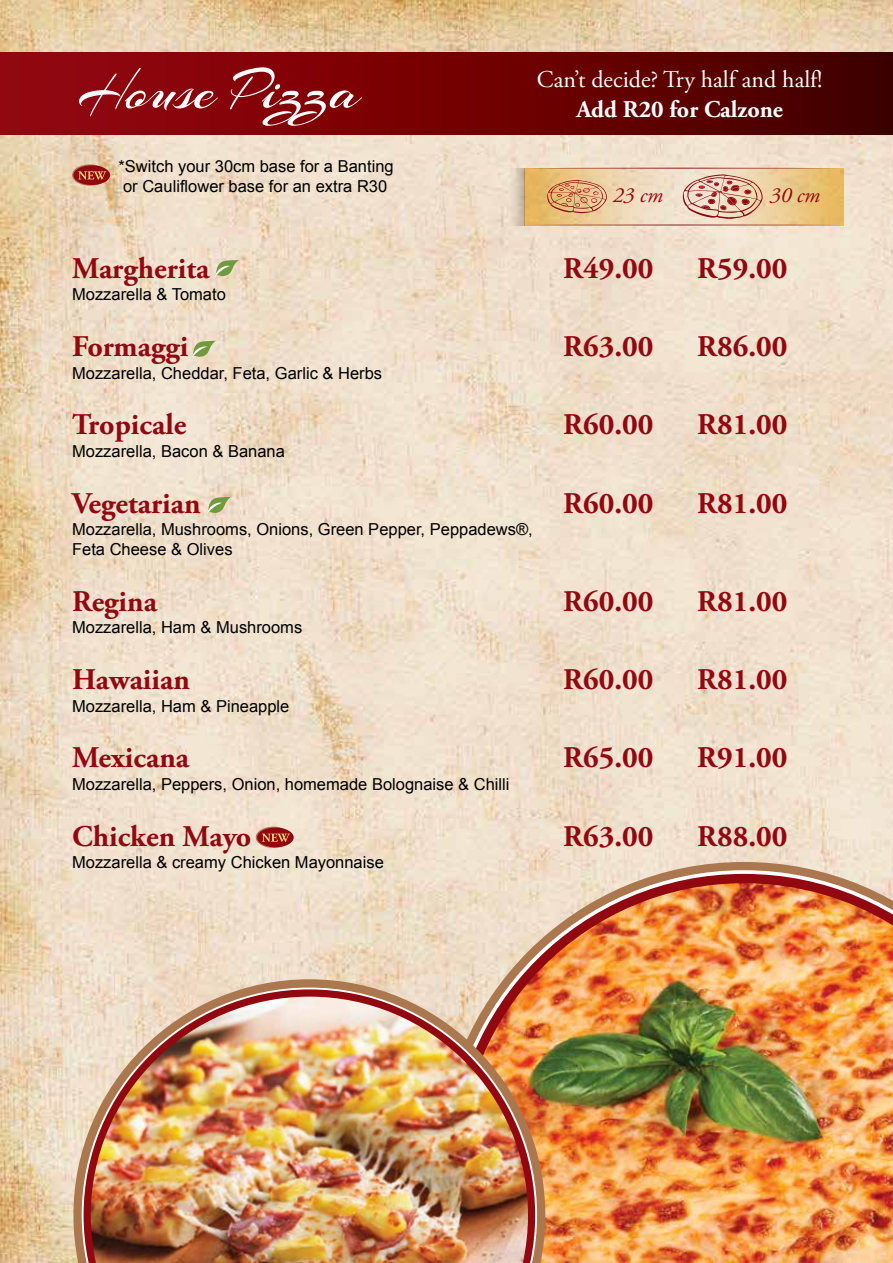
<style>
.page{position:relative;width:893px;height:1263px;background:#fff}
.page>*{position:absolute;margin:0;border:0;box-sizing:border-box;transform-origin:0 0}
.t1{font:60px "Arizonia";color:#fff}
.t2{font:700 30px "Adobe Garamond Pro";color:#910811}
.t3{font:24px "Adobe Garamond Pro";color:#fff}
.t4{font:700 24px "Adobe Garamond Pro";color:#fff}
.t5{font:italic 21.6px "Adobe Garamond Pro";color:#910811}
.t6{font:16.5px/19.8px "Arial";color:#000}
</style>
<div class="page">
<img style="left:0;top:0;width:893px;height:1263px">
<div style="left:0;top:52px;width:893px;height:83px;background:linear-gradient(to right,#9b050d,#460000)"></div>
<svg style="left:507px;top:168px;width:17px;height:57px"></svg>
<svg style="left:524px;top:168px;width:316px;height:57px;background:#e4bf93"></svg>
<svg style="left:72px;top:164px;width:36px;height:22px"></svg>
<div style="left:73px;top:165px;width:37px;height:20px;background:#910811;border-radius:50%"></div>
<svg style="left:78px;top:171px;width:28px;height:9px"></svg>
<svg style="left:215px;top:260px;width:25px;height:17px"></svg>
<svg style="left:192px;top:340px;width:25px;height:18px"></svg>
<svg style="left:207px;top:496px;width:25px;height:18px"></svg>
<svg style="left:256px;top:827px;width:35px;height:21px"></svg>
<svg style="left:257px;top:827px;width:37px;height:20px"></svg>
<svg style="left:262px;top:834px;width:28px;height:8px"></svg>
<svg style="left:439px;top:862px;width:454px;height:117px;background:#e4ceb8"></svg>
<svg style="left:451px;top:874px;width:442px;height:105px;background:#d7ae9f"></svg>
<img style="left:460px;top:883px;width:433px;height:380px">
<img style="left:73px;top:979px;width:472px;height:284px">
<img style="left:84px;top:989px;width:451px;height:274px">
<img style="left:91px;top:996px;width:437px;height:267px">
<h1 class="t1" style="left:77px;top:53px;width:283px">House Pizza</h1>
<h3 class="t3" style="left:537px;top:65px;width:287px">Can’t decide? Try half and half!</h3>
<h3 class="t4" style="left:576px;top:96px;width:208px">Add R20 for Calzone</h3>
<p class="t6" style="left:119px;top:156px;width:277px">*Switch your 30cm base for a Banting or Cauliflower base for an extra R30</p>
<h3 class="t5" style="left:613px;top:182px;width:52px">23 cm</h3>
<h3 class="t5" style="left:770px;top:182px;width:52px">30 cm</h3>
<h2 class="t2" style="left:72px;top:251px;width:139px">Margherita</h2>
<h2 class="t2" style="left:563px;top:251px;width:92px">R49.00</h2>
<h2 class="t2" style="left:697px;top:251px;width:92px">R59.00</h2>
<p class="t6" style="left:72px;top:285px;width:155px">Mozzarella &amp; Tomato</p>
<h2 class="t2" style="left:72px;top:329px;width:118px">Formaggi</h2>
<h2 class="t2" style="left:563px;top:329px;width:92px">R63.00</h2>
<h2 class="t2" style="left:697px;top:329px;width:92px">R86.00</h2>
<p class="t6" style="left:72px;top:363px;width:311px">Mozzarella, Cheddar, Feta, Garlic &amp; Herbs</p>
<h2 class="t2" style="left:72px;top:407px;width:116px">Tropicale</h2>
<h2 class="t2" style="left:563px;top:407px;width:92px">R60.00</h2>
<h2 class="t2" style="left:697px;top:407px;width:92px">R81.00</h2>
<p class="t6" style="left:72px;top:441px;width:214px">Mozzarella, Bacon &amp; Banana</p>
<h2 class="t2" style="left:72px;top:486px;width:130px">Vegetarian</h2>
<h2 class="t2" style="left:563px;top:486px;width:92px">R60.00</h2>
<h2 class="t2" style="left:697px;top:486px;width:92px">R81.00</h2>
<p class="t6" style="left:72px;top:520px;width:462px">Mozzarella, Mushrooms, Onions, Green Pepper, Peppadews®,<br>Feta Cheese &amp; Olives</p>
<h2 class="t2" style="left:72px;top:584px;width:86px">Regina</h2>
<h2 class="t2" style="left:563px;top:584px;width:92px">R60.00</h2>
<h2 class="t2" style="left:697px;top:584px;width:92px">R81.00</h2>
<p class="t6" style="left:72px;top:618px;width:232px">Mozzarella, Ham &amp; Mushrooms</p>
<h2 class="t2" style="left:72px;top:662px;width:119px">Hawaiian</h2>
<h2 class="t2" style="left:563px;top:662px;width:92px">R60.00</h2>
<h2 class="t2" style="left:697px;top:662px;width:92px">R81.00</h2>
<p class="t6" style="left:72px;top:696px;width:219px">Mozzarella, Ham &amp; Pineapple</p>
<h2 class="t2" style="left:72px;top:740px;width:119px">Mexicana</h2>
<h2 class="t2" style="left:563px;top:740px;width:92px">R65.00</h2>
<h2 class="t2" style="left:697px;top:740px;width:92px">R91.00</h2>
<p class="t6" style="left:72px;top:774px;width:439px">Mozzarella, Peppers, Onion, homemade Bolognaise &amp; Chilli</p>
<h2 class="t2" style="left:72px;top:819px;width:181px">Chicken Mayo</h2>
<h2 class="t2" style="left:563px;top:819px;width:92px">R63.00</h2>
<h2 class="t2" style="left:697px;top:819px;width:92px">R88.00</h2>
<p class="t6" style="left:72px;top:853px;width:313px">Mozzarella &amp; creamy Chicken Mayonnaise</p>
</div>
